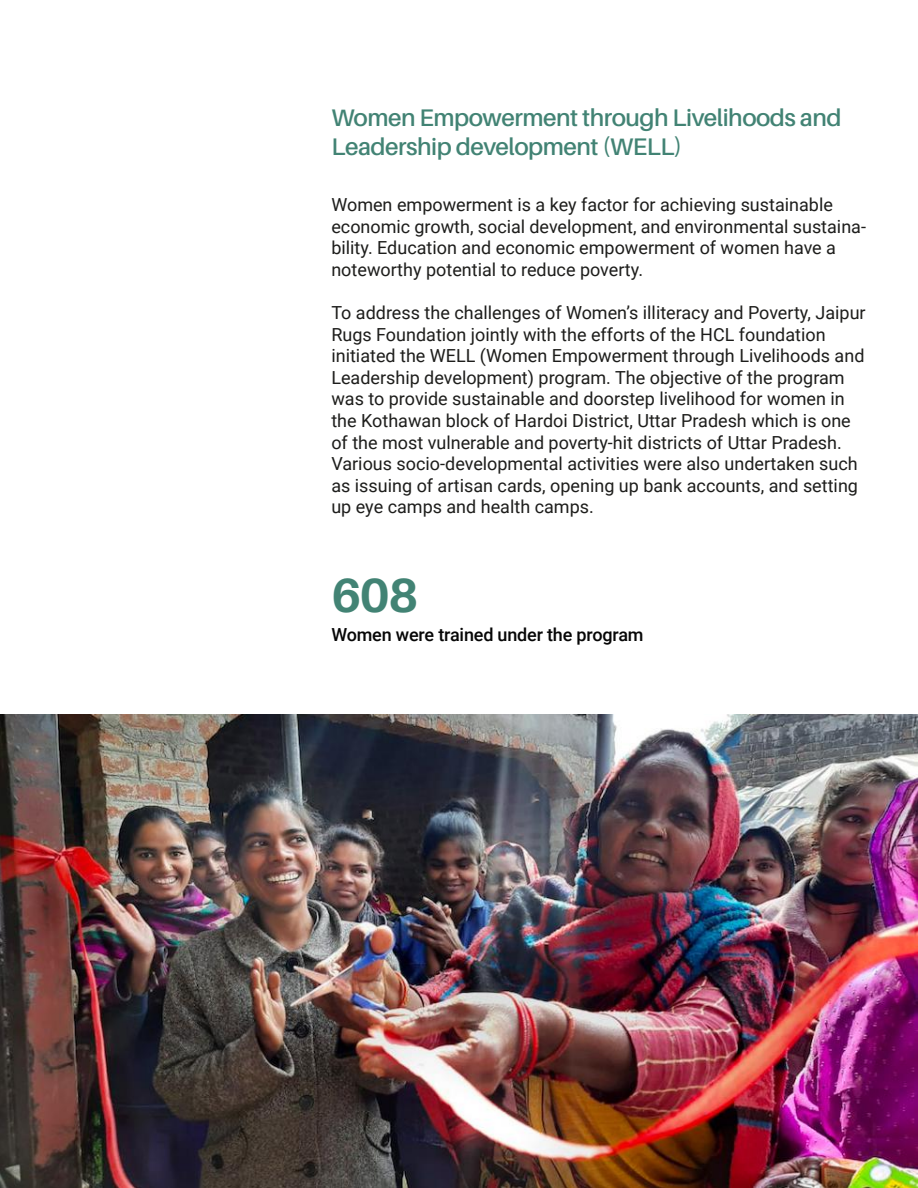
<style>
.page{position:relative;width:918px;height:1188px;background:#fff}
.page>*{position:absolute;margin:0;border:0;box-sizing:border-box;transform-origin:0 0}
.t1{font:700 48px "Aileron";color:#428374}
.t2{font:600 24px/28.8px "Aileron";letter-spacing:-.02em;color:#428374}
.t3{font:18px/21.6px "Roboto";color:#1d1d1b}
.t4{font:500 18px "Roboto";letter-spacing:-.01em;color:#060606}
</style>
<div class="page">
<img style="left:0;top:715px;width:918px;height:473px">
<h2 class="t2" style="left:331px;top:103px;width:512px">Women Empowerment through Livelihoods and<br>Leadership development (WELL)</h2>
<p class="t3" style="left:331px;top:193px;width:536px">Women empowerment is a key factor for achieving sustainable economic growth, social development, and environmental sustaina&shy;bility. Education and economic empowerment of women have a noteworthy potential to reduce poverty.</p>
<p class="t3" style="left:331px;top:301px;width:536px">To address the challenges of Women’s illiteracy and Poverty, Jaipur Rugs Foundation jointly with the efforts of the HCL foundation initiated the WELL (Women Empowerment through Livelihoods and Leadership development) program. The objective of the program was to provide sustainable and doorstep livelihood for women in the Kothawan block of Hardoi District, Uttar Pradesh which is one of the most vulnerable and poverty-hit districts of Uttar Pradesh.<br>Various socio-developmental activities were also undertaken such as issuing of artisan cards, opening up bank accounts, and setting up eye camps and health camps.</p>
<h1 class="t1" style="left:331px;top:569px;width:89px">608</h1>
<p class="t4" style="left:331px;top:622px;width:314px">Women were trained under the program</p>
</div>
